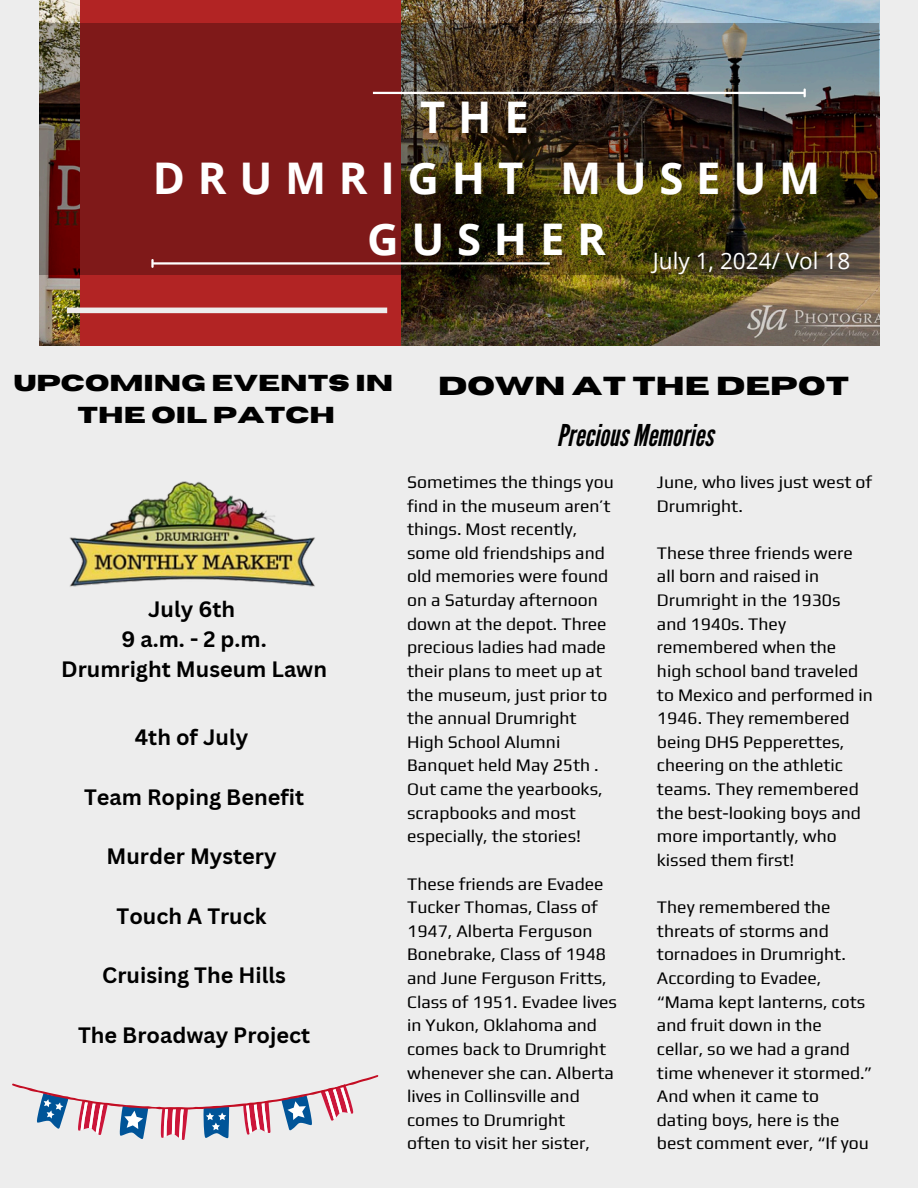
<style>
.page{position:relative;width:918px;height:1188px;background:#ededed}
.page>*{position:absolute;margin:0;border:0;box-sizing:border-box;transform-origin:0 0}
.t1{font:700 43.65px/60.8px "Open Sans";letter-spacing:.29em;color:#fff;text-align:center}
.t2{font:italic 30px "League Gothic";color:#000}
.t3{font:700 25.95px "Horizon";color:#000}
.t4{font:700 22.95px/31.5px "Horizon";color:#000;text-align:center}
.t5{font:22.5px "Open Sans";color:#fff}
.t6{font:700 21.6px/29.8px "Canva Sans";color:#000;text-align:center}
.t7{font:17.55px/23.7px "Play";color:#000}
</style>
<div class="page">
<img style="left:39px;top:0;width:840px;height:345px">
<div style="left:81px;top:0;width:320px;height:345px;background:#b22424"></div>
<img style="left:39px;top:23px;width:840px;height:252px">
<hr style="left:373px;top:92px;width:431px;height:2px;background:#fff">
<svg style="left:804px;top:90px;width:2px;height:6px"></svg>
<hr style="left:153px;top:262px;width:397px;height:3px;background:#fff">
<svg style="left:151px;top:260px;width:3px;height:7px"></svg>
<div style="left:67px;top:308px;width:320px;height:5px;background:#ededed"></div>
<img style="left:69px;top:481px;width:246px;height:106px">
<svg style="left:12px;top:1075px;width:366px;height:65px"></svg>
<h4 class="t1" style="left:153px;top:86px;width:669px">THE<br>DRUMRIGHT MUSEUM<br>GUSHER</h4>
<h1 class="t5" style="left:653px;top:245px;width:199px">July 1, 2024/ Vol 18</h1>
<p class="t4" style="left:14px;top:368px;width:381px">UPCOMING EVENTS IN<br>THE OIL PATCH</p>
<p class="t6" style="left:61px;top:594px;width:267px">July 6th<br>9 a.m. - 2 p.m.<br>Drumright Museum Lawn</p>
<p class="t6" style="left:135px;top:722px;width:115px">4th of July</p>
<p class="t6" style="left:84px;top:781px;width:222px">Team Roping Benefit</p>
<p class="t6" style="left:107px;top:841px;width:172px">Murder Mystery</p>
<p class="t6" style="left:117px;top:900px;width:151px">Touch A Truck</p>
<p class="t6" style="left:102px;top:960px;width:185px">Cruising The Hills</p>
<p class="t6" style="left:78px;top:1020px;width:234px">The Broadway Project</p>
<h3 class="t3" style="left:438px;top:374px;width:412px">DOWN AT THE DEPOT</h3>
<h2 class="t2" style="left:557px;top:418px;width:158px">Precious Memories</h2>
<p class="t7" style="left:407px;top:470px;width:208px">Sometimes the things you find in the museum aren’t things. Most recently, some old friendships and old memories were found on a Saturday afternoon down at the depot. Three precious ladies had made</p>
<h4 class="t7" style="left:407px;top:659px;width:202px">their plans to meet up at the museum, just prior to the annual Drumright</h4>
<h4 class="t7" style="left:407px;top:730px;width:197px">High School Alumni<br>Banquet held May 25th .<br>Out came the yearbooks,</h4>
<h4 class="t7" style="left:407px;top:801px;width:175px">scrapbooks and most especially, the stories!</h4>
<h4 class="t7" style="left:407px;top:871px;width:211px">These friends are Evadee<br>Tucker Thomas, Class of<br>1947, Alberta Ferguson<br>Bonebrake, Class of 1948 and June Ferguson Fritts,<br>Class of 1951. Evadee lives in Yukon, Oklahoma and comes back to Drumright</h4>
<h4 class="t7" style="left:407px;top:1060px;width:208px">whenever she can. Alberta lives in Collinsville and comes to Drumright</h4>
<h4 class="t7" style="left:407px;top:1131px;width:184px">often to visit her sister,</h4>
<h4 class="t7" style="left:657px;top:470px;width:217px">June, who lives just west of<br>Drumright.</h4>
<p class="t7" style="left:657px;top:541px;width:197px">These three friends were all born and raised in<br>Drumright in the 1930s</p>
<p class="t7" style="left:657px;top:612px;width:218px">and 1940s. They remembered when the high school band traveled to Mexico and performed in<br>1946. They remembered being DHS Pepperettes, cheering on the athletic teams. They remembered the best-looking boys and more importantly, who kissed them first!</p>
<p class="t7" style="left:657px;top:895px;width:190px">They remembered the threats of storms and tornadoes in Drumright.</p>
<p class="t7" style="left:657px;top:966px;width:210px">According to Evadee, “Mama kept lanterns, cots and fruit down in the</p>
<p class="t7" style="left:657px;top:1037px;width:217px">cellar, so we had a grand time whenever it stormed.”<br>And when it came to dating boys, here is the best comment ever, “If you</p>
</div>
